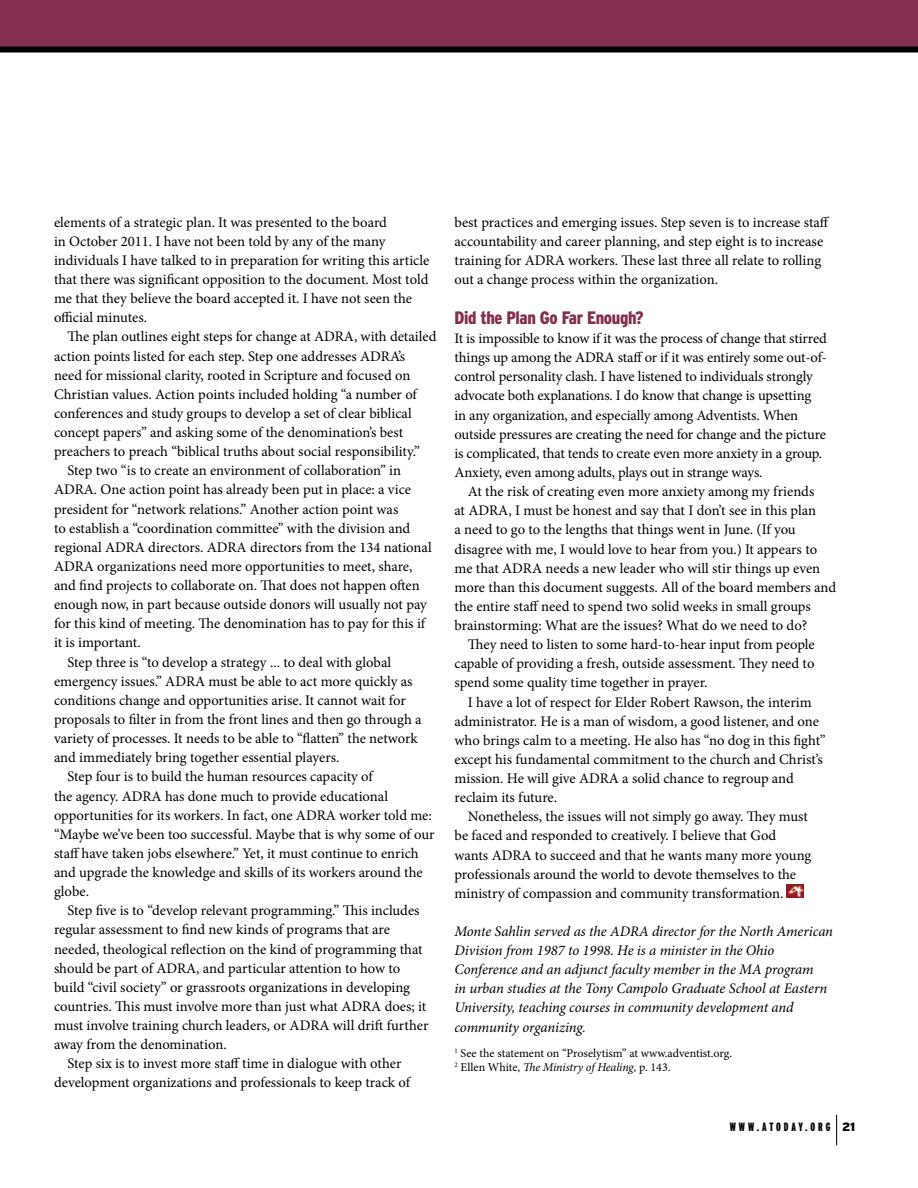
<style>
.page{position:relative;width:918px;height:1188px;background:#fff}
.page>*{position:absolute;margin:0;border:0;box-sizing:border-box;transform-origin:0 0}
.t1{font:900 condensed 18px "Interstate";letter-spacing:-.02em;color:#842f50}
.t2{font:14.7px/19.2px "Minion Pro";letter-spacing:-.005em;color:#000}
.t3{font:italic 14.7px/19.2px "Minion Pro";letter-spacing:-.01em;color:#000}
.t4{font:12px/13.5px "Minion Pro";color:#000}
.t5{font:900 extra-condensed 12px "Interstate";color:#000}
.s1{font-style:italic}
.s2{font-stretch:normal}
</style>
<div class="page">
<hr style="left:836px;top:1115px;width:1px;height:30px;background:#000">
<div style="left:0;top:0;width:918px;height:49px;background:#842f50"></div>
<div style="left:0;top:46px;width:918px;height:6px;background:#000"></div>
<img style="left:787px;top:885px;width:17px;height:13px">
<p class="t2" style="left:54px;top:212px;width:377px">elements of a strategic plan. It was presented to the board<br>in October 2011. I have not been told by any of the many individuals I have talked to in preparation for writing this article that there was significant opposition to the document. Most told me that they believe the board accepted it. I have not seen the official minutes.</p>
<p class="t2" style="left:67px;top:327px;width:371px">The plan outlines eight steps for change at ADRA, with detailed</p>
<p class="t2" style="left:54px;top:346px;width:353px">action points listed for each step. Step one addresses ADRA’s</p>
<p class="t2" style="left:54px;top:365px;width:358px">need for missional clarity, rooted in Scripture and focused on</p>
<p class="t2" style="left:54px;top:385px;width:364px">Christian values. Action points included holding “a number of</p>
<p class="t2" style="left:54px;top:404px;width:359px">conferences and study groups to develop a set of clear biblical</p>
<p class="t2" style="left:54px;top:423px;width:351px">concept papers” and asking some of the denomination’s best</p>
<p class="t2" style="left:54px;top:442px;width:367px">preachers to preach “biblical truths about social responsibility.”</p>
<p class="t2" style="left:67px;top:461px;width:335px">Step two “is to create an environment of collaboration” in</p>
<p class="t2" style="left:54px;top:480px;width:359px">ADRA. One action point has already been put in place: a vice</p>
<p class="t2" style="left:54px;top:499px;width:346px">president for “network relations.” Another action point was</p>
<p class="t2" style="left:54px;top:518px;width:358px">to establish a “coordination committee” with the division and</p>
<p class="t2" style="left:54px;top:538px;width:379px">regional ADRA directors. ADRA directors from the 134 national</p>
<p class="t2" style="left:54px;top:557px;width:360px">ADRA organizations need more opportunities to meet, share,</p>
<p class="t2" style="left:54px;top:576px;width:367px">and find projects to collaborate on. That does not happen often</p>
<p class="t2" style="left:54px;top:595px;width:374px">enough now, in part because outside donors will usually not pay</p>
<p class="t2" style="left:54px;top:614px;width:373px">for this kind of meeting. The denomination has to pay for this if</p>
<p class="t2" style="left:54px;top:633px;width:88px">it is important.</p>
<p class="t2" style="left:67px;top:652px;width:325px">Step three is “to develop a strategy ... to deal with global</p>
<p class="t2" style="left:54px;top:672px;width:360px">emergency issues.” ADRA must be able to act more quickly as</p>
<p class="t2" style="left:54px;top:691px;width:353px">conditions change and opportunities arise. It cannot wait for</p>
<p class="t2" style="left:54px;top:710px;width:369px">proposals to filter in from the front lines and then go through a</p>
<p class="t2" style="left:54px;top:729px;width:365px">variety of processes. It needs to be able to “flatten” the network</p>
<p class="t2" style="left:54px;top:748px;width:287px">and immediately bring together essential players.</p>
<p class="t2" style="left:67px;top:767px;width:307px">Step four is to build the human resources capacity of</p>
<p class="t2" style="left:54px;top:786px;width:336px">the agency. ADRA has done much to provide educational</p>
<p class="t2" style="left:54px;top:805px;width:379px">opportunities for its workers. In fact, one ADRA worker told me:</p>
<p class="t2" style="left:54px;top:825px;width:382px">“Maybe we’ve been too successful. Maybe that is why some of our</p>
<p class="t2" style="left:54px;top:844px;width:366px">staff have taken jobs elsewhere.” Yet, it must continue to enrich</p>
<p class="t2" style="left:54px;top:863px;width:370px">and upgrade the knowledge and skills of its workers around the</p>
<p class="t2" style="left:54px;top:882px;width:37px">globe.</p>
<p class="t2" style="left:67px;top:901px;width:354px">Step five is to “develop relevant programming.” This includes</p>
<p class="t2" style="left:54px;top:920px;width:337px">regular assessment to find new kinds of programs that are</p>
<p class="t2" style="left:54px;top:939px;width:370px">needed, theological reflection on the kind of programming that</p>
<p class="t2" style="left:54px;top:958px;width:348px">should be part of ADRA, and particular attention to how to</p>
<p class="t2" style="left:54px;top:978px;width:358px">build “civil society” or grassroots organizations in developing</p>
<p class="t2" style="left:54px;top:997px;width:374px">countries. This must involve more than just what ADRA does; it</p>
<p class="t2" style="left:54px;top:1016px;width:376px">must involve training church leaders, or ADRA will drift further</p>
<p class="t2" style="left:54px;top:1035px;width:174px">away from the denomination.</p>
<p class="t2" style="left:67px;top:1054px;width:336px">Step six is to invest more staff time in dialogue with other</p>
<p class="t2" style="left:54px;top:1073px;width:358px">development organizations and professionals to keep track of</p>
<p class="t2" style="left:455px;top:213px;width:377px">best practices and emerging issues. Step seven is to increase staff accountability and career planning, and step eight is to increase training for ADRA workers. These last three all relate to rolling out a change process within the organization.</p>
<p class="t1" style="left:454px;top:308px;width:191px">Did the Plan Go Far Enough?</p>
<p class="t2" style="left:454px;top:329px;width:374px">It is impossible to know if it was the process of change that stirred things up among the ADRA staff or if it was entirely some out-of&shy;control personality clash. I have listened to individuals strongly advocate both explanations. I do know that change is upsetting<br>in any organization, and especially among Adventists. When outside pressures are creating the need for change and the picture is complicated, that tends to create even more anxiety in a group.<br>Anxiety, even among adults, plays out in strange ways.</p>
<p class="t2" style="left:454px;top:482px;width:383px;text-indent:13px">At the risk of creating even more anxiety among my friends<br>at ADRA, I must be honest and say that I don’t see in this plan<br>a need to go to the lengths that things went in June. (If you disagree with me, I would love to hear from you.) It appears to me that ADRA needs a new leader who will stir things up even more than this document suggests. All of the board members and the entire staff need to spend two solid weeks in small groups brainstorming: What are the issues? What do we need to do?</p>
<p class="t2" style="left:454px;top:635px;width:362px;text-align:justify;text-indent:13px">They need to listen to some hard-to-hear input from people capable of providing a fresh, outside assessment. They need to spend some quality time together in prayer.</p>
<p class="t2" style="left:454px;top:692px;width:373px;text-indent:13px">I have a lot of respect for Elder Robert Rawson, the interim administrator. He is a man of wisdom, a good listener, and one who brings calm to a meeting. He also has “no dog in this fight” except his fundamental commitment to the church and Christ’s mission. He will give ADRA a solid chance to regroup and reclaim its future.</p>
<p class="t2" style="left:454px;top:807px;width:358px;text-indent:13px">Nonetheless, the issues will not simply go away. They must be faced and responded to creatively. I believe that God wants ADRA to succeed and that he wants many more young professionals around the world to devote themselves to the ministry of compassion and community transformation.</p>
<p class="t3" style="left:454px;top:922px;width:380px">Monte Sahlin served as the ADRA director for the North American Division from 1987 to 1998. He is a minister in the Ohio Conference and an adjunct faculty member in the MA program<br>in urban studies at the Tony Campolo Graduate School at Eastern University, teaching courses in community development and community organizing.</p>
<p class="t4" style="left:454px;top:1047px;width:279px"><sup>1</sup> See the statement on “Proselytism” at www.adventist.org.<br><sup>2</sup> Ellen White, <span class="s1">The Ministry of Healing</span>, p. 143.</p>
<p class="t5" style="left:730px;top:1121px;width:10px">WWW</p>
<p class="t5" style="left:757px;top:1121px;width:27px">.ATODA</p>
<p class="t5" style="left:798px;top:1121px;width:58px">Y.ORG <span class="s2">21</span></p>
</div>
